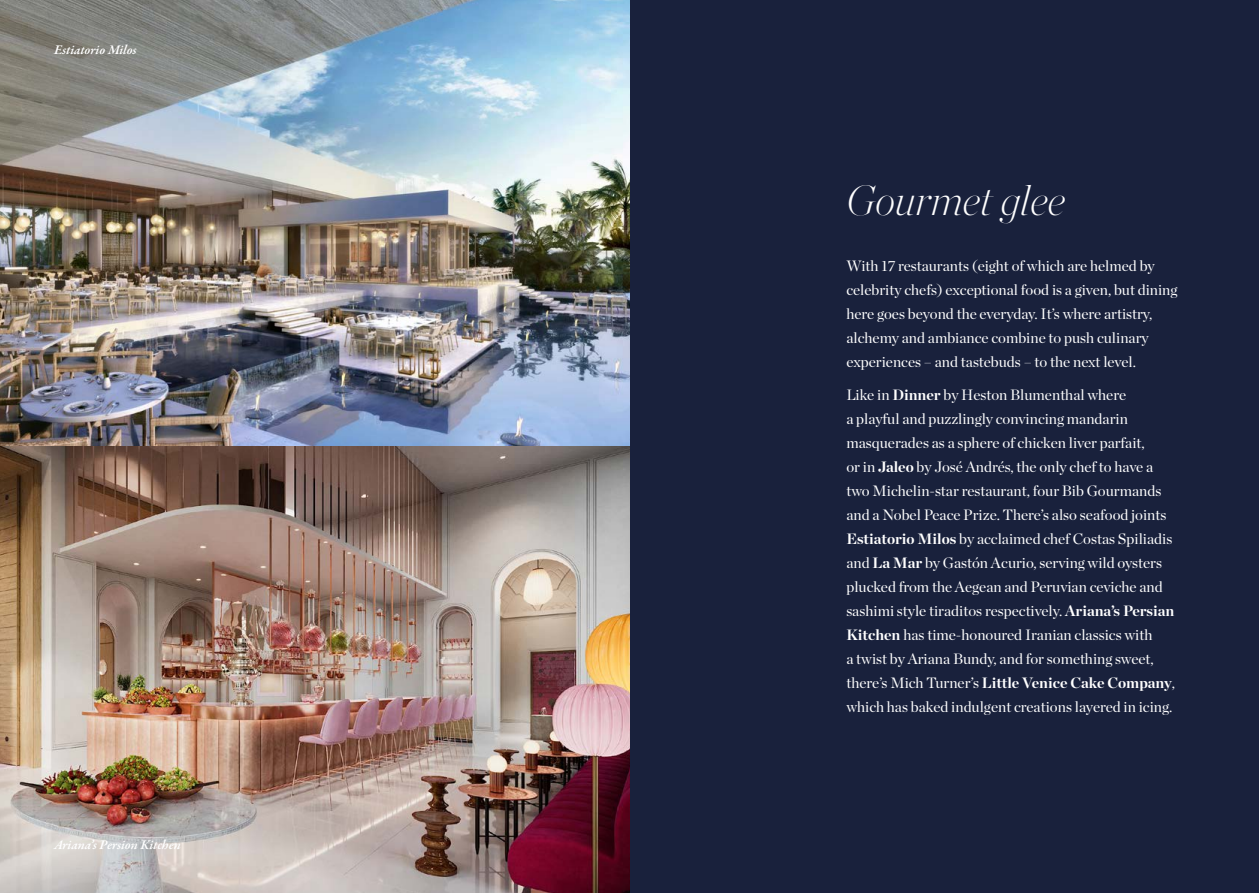
<style>
.page{position:relative;width:1259px;height:893px;background:#fff}
.page>*{position:absolute;margin:0;border:0;box-sizing:border-box;transform-origin:0 0}
.t1{font:italic 42px "Chronicle Hairline";color:#fff}
.t2{font:15px/24px "Chronicle Display";color:#fff}
.t3{font:italic 600 13.5px "Garamond Premr Pro";letter-spacing:-.005em;color:#fff}
.s1{font-weight:700}
</style>
<div class="page">
<div style="left:629px;top:0;width:630px;height:893px;background:#19213c"></div>
<img style="left:0;top:0;width:629px;height:446px">
<img style="left:0;top:446px;width:629px;height:447px">
<p class="t3" style="left:54px;top:41px;width:84px">Estiatorio Milos</p>
<p class="t3" style="left:54px;top:836px;width:128px">Ariana’s Persion Kitchen</p>
<h1 class="t1" style="left:846px;top:168px;width:220px">Gourmet glee</h1>
<p class="t2" style="left:846px;top:253px;width:332px">With 17 restaurants (eight of which are helmed by celebrity chefs) exceptional food is a given, but dining here goes beyond the everyday. It’s where artistry, alchemy and ambiance combine to push culinary experiences – and tastebuds – to the next level.</p>
<p class="t2" style="left:846px;top:381px;width:330px">Like in <span class="s1">Dinner</span> by Heston Blumenthal where<br>a playful and puzzlingly convincing mandarin masquerades as a sphere of chicken liver parfait,<br>or in <span class="s1">Jaleo</span> by José Andrés, the only chef to have a two Michelin-star restaurant, four Bib Gourmands and a Nobel Peace Prize. There’s also seafood joints <span class="s1">Estiatorio Milos</span> by acclaimed chef Costas Spiliadis and <span class="s1">La Mar</span> by Gastón Acurio, serving wild oysters plucked from the Aegean and Peruvian ceviche and sashimi style tiraditos respectively. <span class="s1">Ariana’s Persian Kitchen</span> has time-honoured Iranian classics with<br>a twist by Ariana Bundy, and for something sweet, there’s Mich Turner’s <span class="s1">Little Venice Cake Company</span>, which has baked indulgent creations layered in icing.</p>
</div>
